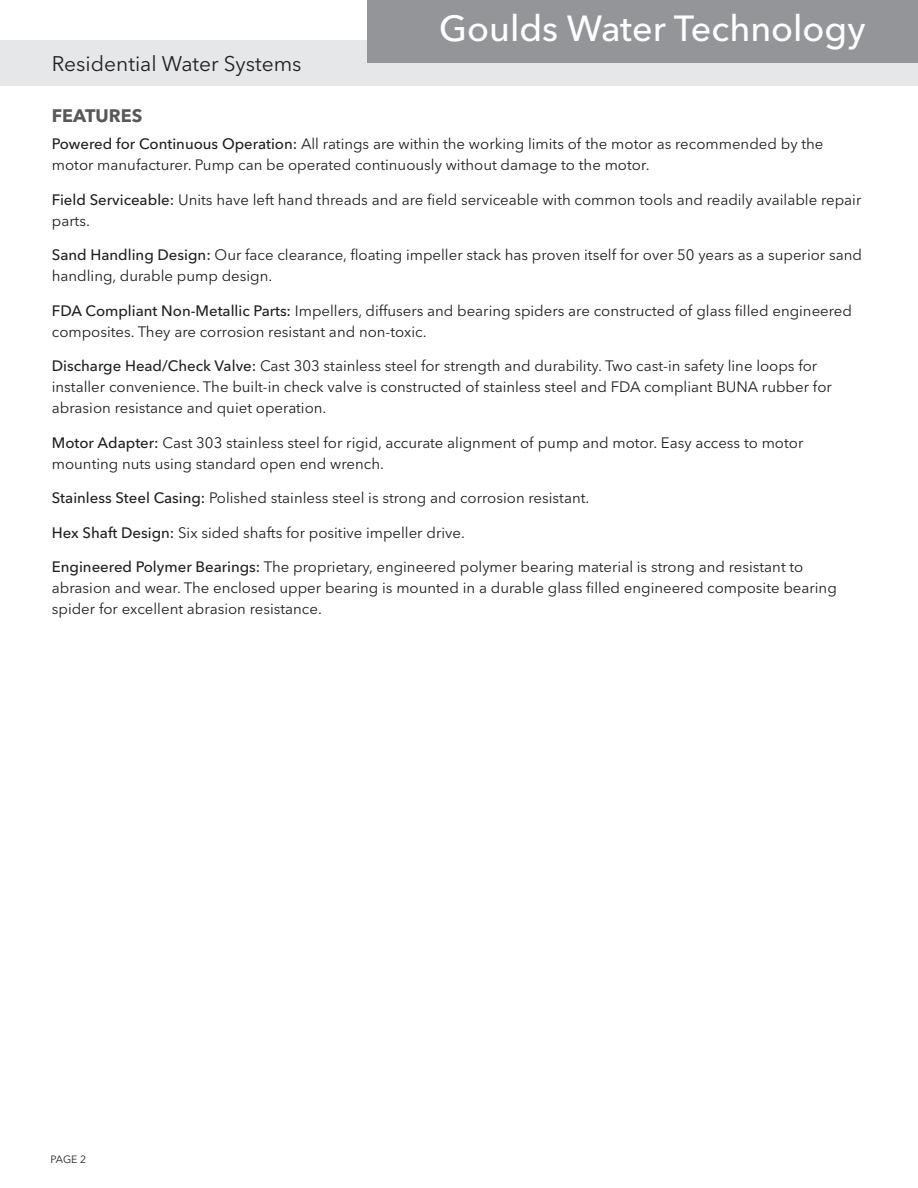
<style>
.page{position:relative;width:918px;height:1188px;background:#fff}
.page>*{position:absolute;margin:0;border:0;box-sizing:border-box;transform-origin:0 0}
.t1{font:500 36px "Avenir Next LT Pro";color:#fff}
.t2{font:21px "Avenir Next LT Pro";color:#231f20}
.t3{font:700 18px "Avenir Next LT Pro";color:#57585a}
.t{font:15px/21px "Avenir Next LT Pro";color:#231f20}
.t4{font:10.5px "Avenir Next LT Pro";color:#231f20}
.s1{font-weight:500}
</style>
<div class="page">
<div style="left:0;top:40px;width:918px;height:46px;background:#e6e7e9"></div>
<div style="left:367px;top:0;width:551px;height:63px;background:#939598"></div>
<h2 class="t2" style="left:52px;top:52px;width:251px">Residential Water Systems</h2>
<h1 class="t1" style="left:439px;top:6px;width:428px">Goulds Water Technology</h1>
<p class="t3" style="left:52px;top:104px;width:92px">FEATURES</p>
<p class="t" style="left:52px;top:134px;width:773px"><span class="s1">Powered for Continuous Operation:</span> All ratings are within the working limits of the motor as recommended by the motor manufacturer. Pump can be operated continuously without damage to the motor.</p>
<p class="t" style="left:52px;top:189px;width:811px"><span class="s1">Field Serviceable:</span> Units have left hand threads and are field serviceable with common tools and readily available repair parts.</p>
<p class="t" style="left:52px;top:245px;width:812px"><span class="s1">Sand Handling Design:</span> Our face clearance, floating impeller stack has proven itself for over 50 years as a superior sand handling, durable pump design.</p>
<p class="t" style="left:52px;top:300px;width:802px"><span class="s1">FDA Compliant Non-Metallic Parts:</span> Impellers, diffusers and bearing spiders are constructed of glass filled engineered composites. They are corrosion resistant and non-toxic.</p>
<p class="t" style="left:52px;top:356px;width:782px"><span class="s1">Discharge Head/Check Valve:</span> Cast 303 stainless steel for strength and durability. Two cast-in safety line loops for installer convenience. The built-in check valve is constructed of stainless steel and FDA compliant BUNA rubber for abrasion resistance and quiet operation.</p>
<p class="t" style="left:52px;top:432px;width:753px"><span class="s1">Motor Adapter:</span> Cast 303 stainless steel for rigid, accurate alignment of pump and motor. Easy access to motor mounting nuts using standard open end wrench.</p>
<p class="t" style="left:52px;top:488px;width:539px"><span class="s1">Stainless Steel Casing:</span> Polished stainless steel is strong and corrosion resistant.</p>
<p class="t" style="left:52px;top:522px;width:415px"><span class="s1">Hex Shaft Design:</span> Six sided shafts for positive impeller drive.</p>
<p class="t" style="left:52px;top:557px;width:786px"><span class="s1">Engineered Polymer Bearings:</span> The proprietary, engineered polymer bearing material is strong and resistant to abrasion and wear. The enclosed upper bearing is mounted in a durable glass filled engineered composite bearing spider for excellent abrasion resistance.</p>
<p class="t4" style="left:50px;top:1153px;width:37px">PAGE 2</p>
</div>
